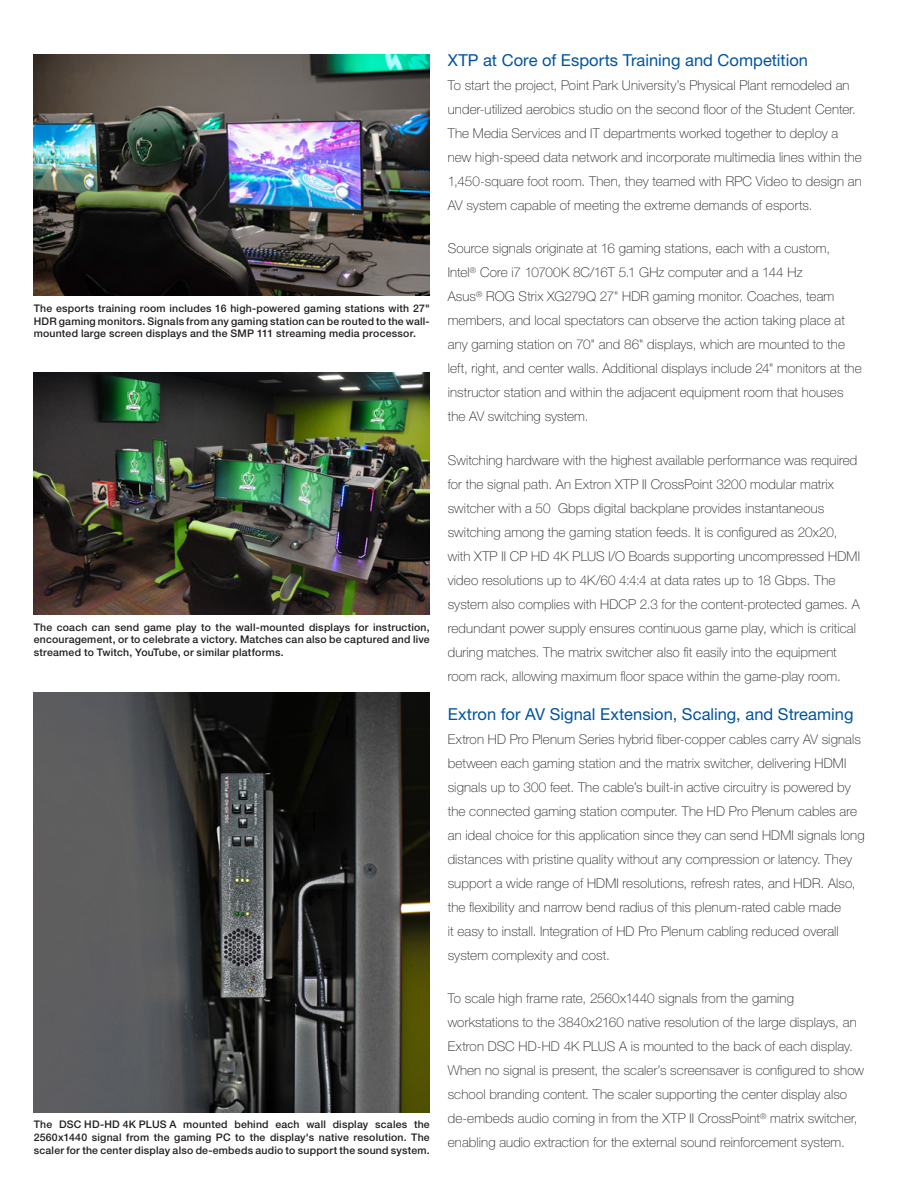
<style>
.page{position:relative;width:918px;height:1188px;background:#fff}
.page>*{position:absolute;margin:0;border:0;box-sizing:border-box;transform-origin:0 0}
.subhead{font:16.5px "Helvetica Neue LT Std";color:#0153a0}
.body_text{font:100 13.5px/24px "Helvetica Neue LT Std";letter-spacing:.01em;color:#231f20}
.caption_photo{font:500 10.5px/12.6px "Helvetica Neue LT Std";letter-spacing:.02em;color:#231f20;text-align:justify}
</style>
<div class="page">
<img style="left:34px;top:692px;width:396px;height:420px">
<img style="left:34px;top:54px;width:396px;height:242px">
<img style="left:34px;top:373px;width:396px;height:242px">
<p class="caption_photo" style="left:34px;top:302px;width:398px">The esports training room includes 16 high-powered gaming stations with 27" HDR gaming monitors. Signals from any gaming station can be routed to the wall&shy;mounted large screen displays and the SMP 111 streaming media processor.</p>
<p class="caption_photo" style="left:34px;top:621px;width:398px">The coach can send game play to the wall-mounted displays for instruction, encouragement, or to celebrate a victory. Matches can also be captured and live streamed to Twitch, YouTube, or similar platforms.</p>
<p class="caption_photo" style="left:34px;top:1118px;width:398px">The DSC HD‑HD 4K PLUS A mounted behind each wall display scales the 2560x1440 signal from the gaming PC to the display's native resolution. The scaler for the center display also de-embeds audio to support the sound system.</p>
<p class="subhead" style="left:448px;top:50px;width:362px">XTP at Core of Esports Training and Competition</p>
<p class="body_text" style="left:448px;top:73px;width:416px">To start the project, Point Park University’s Physical Plant remodeled an under-utilized aerobics studio on the second floor of the Student Center.<br>The Media Services and IT departments worked together to deploy a new high-speed data network and incorporate multimedia lines within the 1,450-square foot room. Then, they teamed with RPC Video to design an AV system capable of meeting the extreme demands of esports.</p>
<p class="body_text" style="left:448px;top:236px;width:416px">Source signals originate at 16 gaming stations, each with a custom, Intel<sup>®</sup> Core i7 10700K 8C/16T 5.1 GHz computer and a 144 Hz<br>Asus<sup>®</sup> ROG Strix XG279Q 27" HDR gaming monitor. Coaches, team members, and local spectators can observe the action taking place at any gaming station on 70" and 86" displays, which are mounted to the left, right, and center walls. Additional displays include 24" monitors at the instructor station and within the adjacent equipment room that houses the AV switching system.</p>
<p class="body_text" style="left:448px;top:448px;width:414px">Switching hardware with the highest available performance was required for the signal path. An Extron XTP II CrossPoint 3200 modular matrix switcher with a 50 Gbps digital backplane provides instantaneous switching among the gaming station feeds. It is configured as 20x20, with XTP II CP HD 4K PLUS I/O Boards supporting uncompressed HDMI video resolutions up to 4K/60 4:4:4 at data rates up to 18 Gbps. The system also complies with HDCP 2.3 for the content-protected games. A redundant power supply ensures continuous game play, which is critical during matches. The matrix switcher also fit easily into the equipment room rack, allowing maximum floor space within the game-play room.</p>
<p class="subhead" style="left:448px;top:704px;width:407px">Extron for AV Signal Extension, Scaling, and Streaming</p>
<p class="body_text" style="left:448px;top:727px;width:418px">Extron HD Pro Plenum Series hybrid fiber-copper cables carry AV signals between each gaming station and the matrix switcher, delivering HDMI signals up to 300 feet. The cable’s built‑in active circuitry is powered by the connected gaming station computer. The HD Pro Plenum cables are an ideal choice for this application since they can send HDMI signals long distances with pristine quality without any compression or latency. They support a wide range of HDMI resolutions, refresh rates, and HDR. Also, the flexibility and narrow bend radius of this plenum-rated cable made<br>it easy to install. Integration of HD Pro Plenum cabling reduced overall system complexity and cost.</p>
<p class="body_text" style="left:448px;top:986px;width:418px">To scale high frame rate, 2560x1440 signals from the gaming workstations to the 3840x2160 native resolution of the large displays, an Extron DSC HD‑HD 4K PLUS A is mounted to the back of each display.<br>When no signal is present, the scaler’s screensaver is configured to show school branding content. The scaler supporting the center display also de‑embeds audio coming in from the XTP II CrossPoint<sup>®</sup> matrix switcher, enabling audio extraction for the external sound reinforcement system.</p>
</div>
